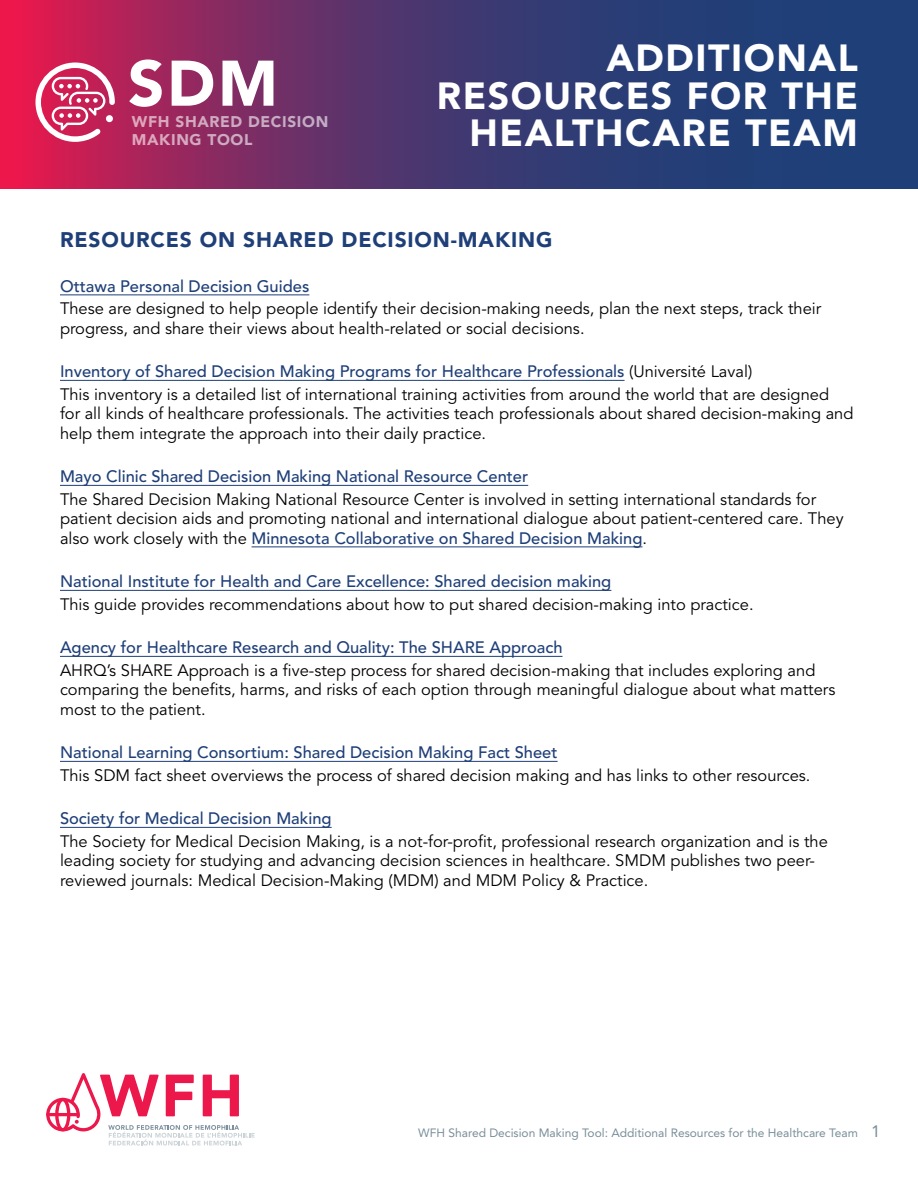
<style>
.page{position:relative;width:918px;height:1188px;background:#fff}
.page>*{position:absolute;margin:0;border:0;box-sizing:border-box;transform-origin:0 0}
.t1{font:900 63.6px "Avenir";color:#fff}
.t2{font:900 37.5px/37.5px "Avenir LT Std";letter-spacing:.04em;color:#fff;text-align:right}
.L1{font:900 21px "Avenir LT Std";letter-spacing:.04em;color:#1f3f78}
.Body{font:16.5px/19.5px "Avenir LT Std";color:#000}
.t3{font:500 16.5px "Avenir LT Std";color:#1f3f78}
.t4{font:900 15.45px/18.6px "Avenir";letter-spacing:.04em;color:#fff}
.t5{font:12px "Avenir LT Std";color:#798e9a}
.s1{font-weight:400;color:#000}
.s2{font-weight:500;color:#1f3f78}
.s3{font-size:16.5px}
</style>
<div class="page">
<svg style="left:0;top:0;width:918px;height:189px;background:#55346c"></svg>
<svg style="left:35px;top:63px;width:80px;height:79px"></svg>
<svg style="left:46px;top:1073px;width:209px;height:73px"></svg>
<hr style="left:46px;top:1113px;width:34px;height:3px;background:#ec184b;border-radius:2px">
<hr style="left:60px;top:295px;width:249px;height:1px;background:#1f3f78">
<hr style="left:60px;top:380px;width:565px;height:1px;background:#1f3f78">
<hr style="left:60px;top:485px;width:468px;height:1px;background:#1f3f78">
<hr style="left:252px;top:547px;width:390px;height:1px;background:#1f3f78">
<hr style="left:60px;top:590px;width:551px;height:1px;background:#1f3f78">
<hr style="left:60px;top:656px;width:503px;height:1px;background:#1f3f78">
<hr style="left:60px;top:761px;width:498px;height:1px;background:#1f3f78">
<hr style="left:60px;top:827px;width:272px;height:1px;background:#1f3f78">
<p class="t1" style="left:128px;top:29px;width:152px">SDM</p>
<p class="t4" style="left:132px;top:112px;width:198px">WFH SHARED DECISION<br>MAKING TOOL</p>
<p class="t2" style="left:437px;top:39px;width:423px">ADDITIONAL<br>RESOURCES FOR THE<br>HEALTHCARE TEAM</p>
<p class="L1" style="left:60px;top:227px;width:494px">RESOURCES ON SHARED DECISION-MAKING</p>
<p class="t3" style="left:60px;top:277px;width:251px">Ottawa Personal Decision Guides</p>
<p class="Body" style="left:60px;top:299px;width:763px">These are designed to help people identify their decision-making needs, plan the next steps, track their progress, and share their views about health-related or social decisions.</p>
<p class="t3" style="left:60px;top:362px;width:694px">Inventory of Shared Decision Making Programs for Healthcare Professionals <span class="s1">(Université Laval)</span></p>
<p class="Body" style="left:60px;top:385px;width:795px">This inventory is a detailed list of international training activities from around the world that are designed<br>for all kinds of healthcare professionals. The activities teach professionals about shared decision-making and help them integrate the approach into their daily practice.</p>
<p class="t3" style="left:60px;top:467px;width:470px">Mayo Clinic Shared Decision Making National Resource Center</p>
<p class="Body" style="left:60px;top:490px;width:785px">The Shared Decision Making National Resource Center is involved in setting international standards for patient decision aids and promoting national and international dialogue about patient-centered care. They also work closely with the <span class="s2">Minnesota Collaborative on Shared Decision Making</span>.</p>
<p class="t3" style="left:60px;top:572px;width:553px">National Institute for Health and Care Excellence: Shared decision making</p>
<p class="Body" style="left:60px;top:595px;width:695px">This guide provides recommendations about how to put shared decision-making into practice.</p>
<p class="t3" style="left:60px;top:638px;width:504px">Agency for Healthcare Research and Quality: The SHARE Approach</p>
<p class="Body" style="left:60px;top:661px;width:777px">AHRQ’s SHARE Approach is a five-step process for shared decision-making that includes exploring and comparing the benefits, harms, and risks of each option through meaningful dialogue about what matters most to the patient.</p>
<p class="t3" style="left:60px;top:743px;width:499px">National Learning Consortium: Shared Decision Making Fact Sheet</p>
<p class="Body" style="left:60px;top:766px;width:752px">This SDM fact sheet overviews the process of shared decision making and has links to other resources.</p>
<p class="t3" style="left:60px;top:809px;width:273px">Society for Medical Decision Making</p>
<p class="Body" style="left:60px;top:832px;width:769px">The Society for Medical Decision Making, is a not-for-profit, professional research organization and is the leading society for studying and advancing decision sciences in healthcare. SMDM publishes two peer&shy;reviewed journals: Medical Decision-Making (MDM) and MDM Policy &amp; Practice.</p>
<p class="t5" style="left:418px;top:1126px;width:464px">WFH Shared Decision Making Tool: Additional Resources for the Healthcare Team <span class="s3">1</span></p>
</div>
